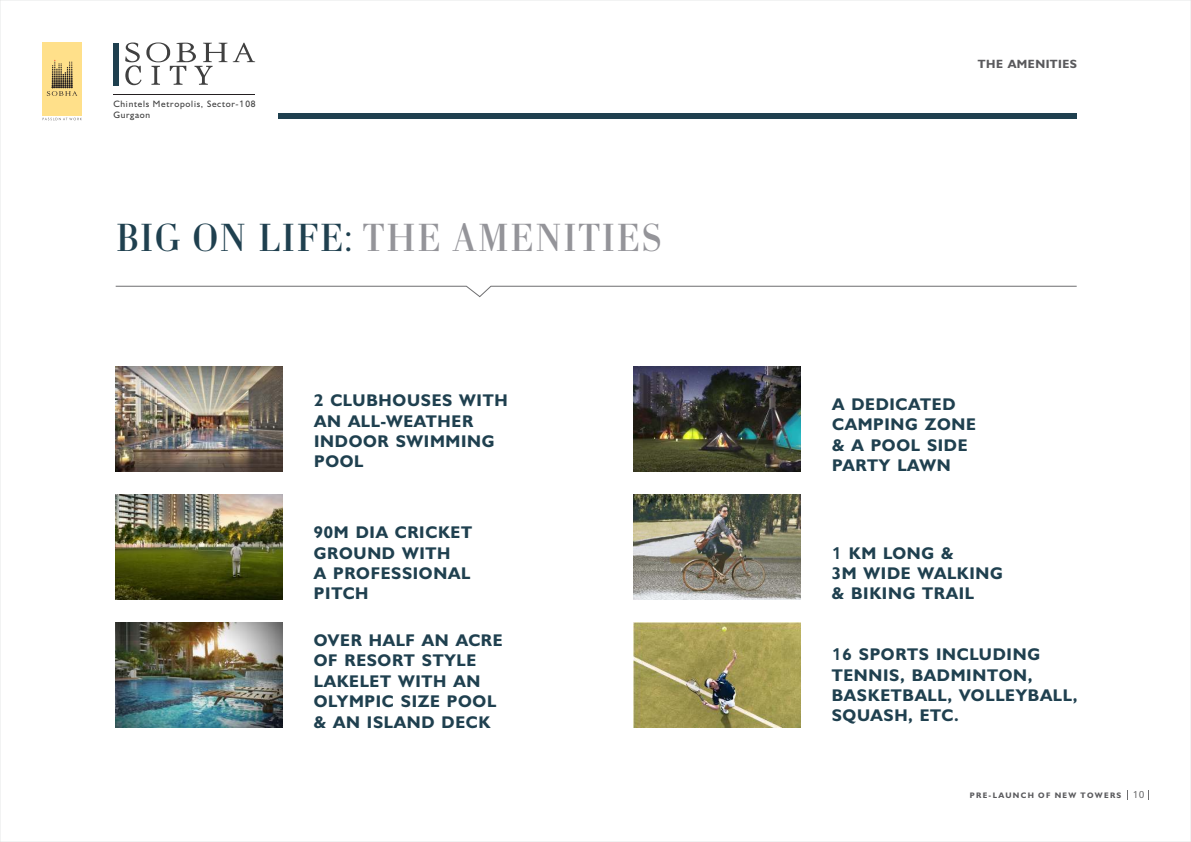
<style>
.page{position:relative;width:1191px;height:842px;background:#fff}
.page>*{position:absolute;margin:0;border:0;box-sizing:border-box;transform-origin:0 0}
.t1{font:40px "Carmen";letter-spacing:.03em;color:#949499}
.t2{font:700 17px/20.4px "Humanist 521 BT";letter-spacing:.04em;color:#1f404f}
.t3{font:700 12px "Humanist 521 BT";letter-spacing:.04em;color:#59595c}
.t4{font:9.3px/11.1px "Humanist 521 BT";letter-spacing:.075em;color:#404040}
.t5{font:700 8px "Humanist 521 BT";letter-spacing:.17em;color:#59595c}
.s1{font-family:"Humanist 777 BT Roman B"}
.s2{color:#1f404f}
.s3{font-family:"Humanist 777 BT Roman B,Bold";font-weight:400}
.s4{font-family:"Humanist 777 BT Roman B";font-weight:400;font-size:10px;color:#6e6e70}
</style>
<div class="page">
<div style="left:0;top:0;width:1191px;height:842px;background:#fff;border:1px solid #e6e8e8"></div>
<div style="left:43px;top:43px;width:39px;height:73px;background:#ffe08a"></div>
<svg style="left:43px;top:118px;width:39px;height:2px"></svg>
<svg style="left:47px;top:60px;width:30px;height:36px"></svg>
<hr style="left:114px;top:94px;width:141px;height:1px;background:#241f21">
<div style="left:114px;top:43px;width:5px;height:42px;background:#1f404f"></div>
<svg style="left:125px;top:43px;width:130px;height:42px"></svg>
<div style="left:278px;top:113px;width:798px;height:6px;background:#1f404f"></div>
<svg style="left:115px;top:285px;width:962px;height:13px"></svg>
<img style="left:116px;top:366px;width:167px;height:105px">
<img style="left:116px;top:495px;width:167px;height:104px">
<img style="left:116px;top:623px;width:167px;height:105px">
<img style="left:633px;top:366px;width:167px;height:105px">
<img style="left:633px;top:495px;width:167px;height:104px">
<img style="left:633px;top:623px;width:167px;height:105px">
<p class="t4" style="left:113px;top:99px;width:144px">Chintels Metropolis, Sector-<span class="s1">1</span>08<br>Gurgaon</p>
<h1 class="t1" style="left:116px;top:223px;width:547px"><span class="s2">BIG ON LIFE:</span> THE AMENITIES</h1>
<p class="t2" style="left:314px;top:392px;width:195px">2 CLUBHOUSES WITH<br>AN ALL-WEATHER<br>INDOOR SWIMMING<br>POOL</p>
<p class="t2" style="left:314px;top:523px;width:159px">90M DIA CRICKET<br>GROUND WITH<br>A PROFESSIONAL<br>PITCH</p>
<p class="t2" style="left:314px;top:631px;width:190px">OVER HALF AN ACRE<br>OF RESORT STYLE<br>LAKELET WITH AN<br>OLYMPIC SIZE POOL &amp; AN ISLAND DECK</p>
<p class="t3" style="left:978px;top:59px;width:101px">THE AMENITIES</p>
<p class="t2" style="left:832px;top:395px;width:145px">A DEDICATED<br>CAMPING ZONE &amp; A POOL SIDE<br>PARTY LAWN</p>
<p class="t2" style="left:831px;top:544px;width:172px"><span class="s3">1</span> KM LONG &amp;<br>3M WIDE WALKING &amp; BIKING TRAIL</p>
<p class="t2" style="left:831px;top:645px;width:247px"><span class="s3">1</span>6 SPORTS INCLUDING<br>TENNIS, BADMINTON,<br>BASKETBALL, VOLLEYBALL,<br>SQUASH, ETC.</p>
<p class="t5" style="left:969px;top:792px;width:176px">PRE-LAUNCH OF NEW TOWERS <span class="s4">10</span></p>
</div>
